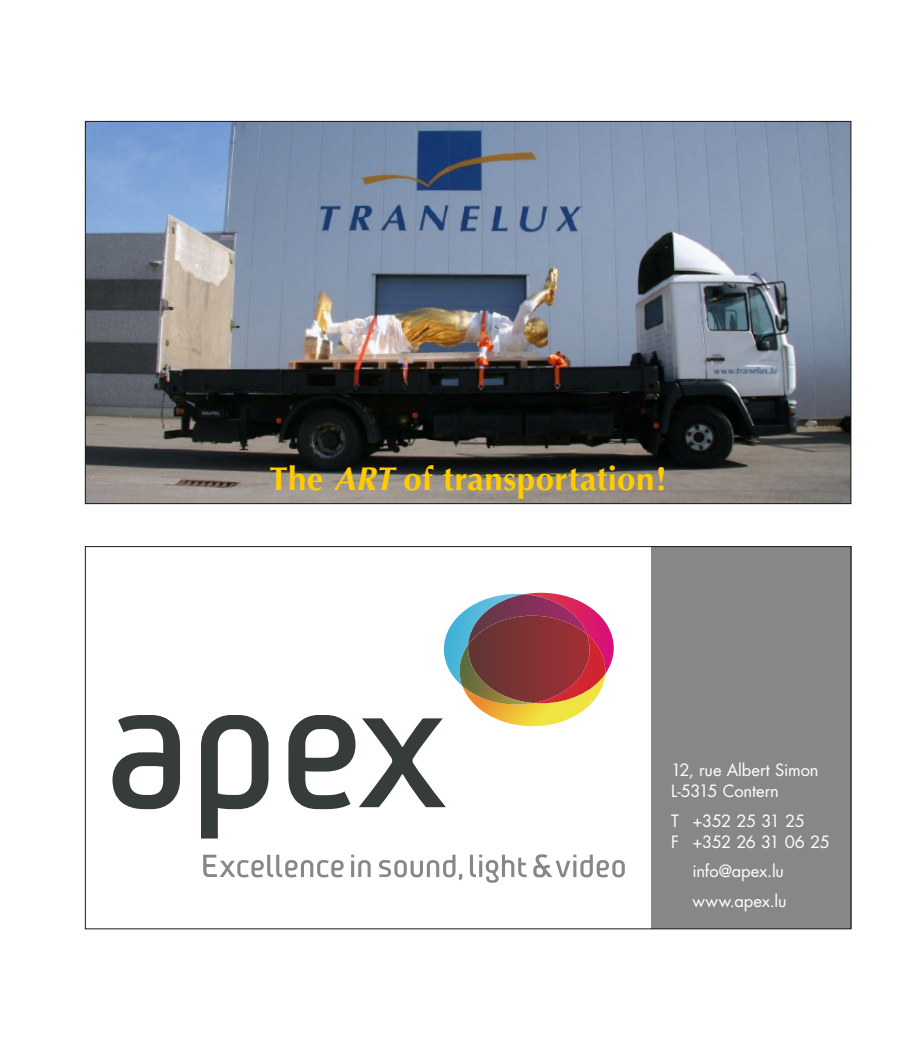
<style>
.page{position:relative;width:915px;height:1063px;background:#fff}
.page>*{position:absolute;margin:0;border:0;box-sizing:border-box;transform-origin:0 0}
.t1{font:700 33px "Optima";letter-spacing:.015em;color:#fc0}
.t2{font:16.5px/21px "Futura";letter-spacing:-.005em;color:#fff}
.t3{font:16.5px/21px "Futura";letter-spacing:-.025em;color:#fff}
.s1{font-style:italic}
</style>
<div class="page">
<div style="left:651px;top:546px;width:199px;height:383px;background:#868888"></div>
<img style="left:87px;top:123px;width:761px;height:379px">
<svg style="left:112px;top:715px;width:68px;height:94px"></svg>
<svg style="left:288px;top:593px;width:325px;height:216px"></svg>
<svg style="left:201px;top:715px;width:67px;height:124px"></svg>
<svg style="left:203px;top:855px;width:140px;height:22px"></svg>
<svg style="left:351px;top:855px;width:19px;height:22px"></svg>
<svg style="left:379px;top:855px;width:83px;height:25px"></svg>
<svg style="left:469px;top:855px;width:57px;height:28px"></svg>
<svg style="left:533px;top:854px;width:91px;height:23px"></svg>
<h1 class="t1" style="left:269px;top:459px;width:399px">The <span class="s1">ART</span> of transportation!</h1>
<p class="t2" style="left:671px;top:759px;width:149px">12, rue Albert Simon<br>L-5315 Contern</p>
<p class="t3" style="left:671px;top:810px;width:160px">T +352 25 31 25<br>F +352 26 31 06 25</p>
<p class="t2" style="left:692px;top:856px;width:96px;line-height:29.5px">info@apex.lu www.apex.lu</p>
</div>
